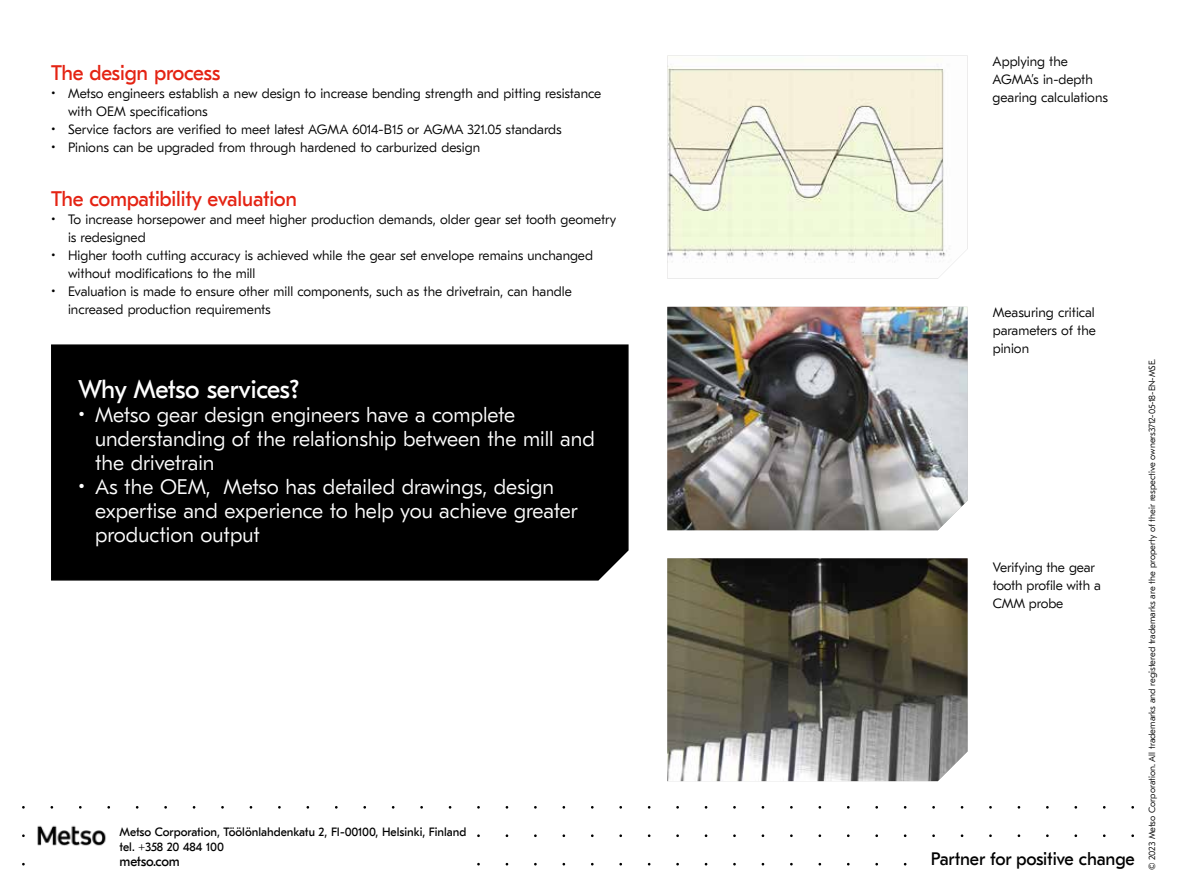
<style>
.page{position:relative;width:1191px;height:893px;background:#fff}
.page>*{position:absolute;margin:0;border:0;box-sizing:border-box;transform-origin:0 0}
.t1{font:25.5px "GT Eesti Text";letter-spacing:-.015em;color:#fff}
.t2{font:300 21px/24px "GT Eesti Pro Text";color:#fff}
.t3{font:21px "GT Eesti Text";letter-spacing:-.01em;color:#e42313}
.t4{font:18px "GT Eesti Text";letter-spacing:-.01em;color:#000}
.t5{font:300 13.5px/18px "GT Eesti Pro Text";color:#000}
.t6{font:13.5px "GT Eesti Text";letter-spacing:-.02em;color:#000}
.t7{font:12px/15px "GT Eesti Text";color:#000}
.t8{font:300 9px "GT Eesti Pro Text";color:#000}
</style>
<div class="page">
<img style="left:667px;top:56px;width:300px;height:223px">
<img style="left:667px;top:307px;width:300px;height:223px">
<img style="left:667px;top:558px;width:300px;height:223px">
<img style="left:37px;top:825px;width:69px;height:21px">
<div style="left:51px;top:344px;width:578px;height:237px;background:#000"></div>
<h2 class="t3" style="left:51px;top:61px;width:171px">The design process</h2>
<p class="t5" style="left:68px;top:84px;width:534px;text-indent:-17px">• Metso engineers establish a new design to increase bending strength and pitting resistance with OEM specifications</p>
<p class="t5" style="left:51px;top:120px;width:512px">• Service factors are verified to meet latest AGMA 6014-B15 or AGMA 321.05 standards</p>
<p class="t5" style="left:51px;top:138px;width:430px">• Pinions can be upgraded from through hardened to carburized design</p>
<h2 class="t3" style="left:51px;top:187px;width:248px">The compatibility evaluation</h2>
<p class="t5" style="left:68px;top:210px;width:549px;text-indent:-17px">• To increase horsepower and meet higher production demands, older gear set tooth geometry is redesigned</p>
<p class="t5" style="left:68px;top:246px;width:526px;text-indent:-17px">• Higher tooth cutting accuracy is achieved while the gear set envelope remains unchanged without modifications to the mill</p>
<p class="t5" style="left:68px;top:282px;width:505px;text-indent:-17px">• Evaluation is made to ensure other mill components, such as the drivetrain, can handle increased production requirements</p>
<h1 class="t1" style="left:78px;top:375px;width:223px">Why Metso services?</h1>
<h2 class="t2" style="left:95px;top:403px;width:501px;text-indent:-17px">• Metso gear design engineers have a complete understanding of the relationship between the mill and the drivetrain</h2>
<h2 class="t2" style="left:95px;top:475px;width:484px;text-indent:-17px">• As the OEM, Metso has detailed drawings, design expertise and experience to help you achieve greater production output</h2>
<p class="t7" style="left:120px;top:824px;width:348px">Metso Corporation, Töölönlahdenkatu 2, FI-00100, Helsinki, Finland tel. +358 20 484 100</p>
<p class="t6" style="left:120px;top:853px;width:62px">metso.com</p>
<p class="t5" style="left:992px;top:52px;width:117px">Applying the<br>AGMA’s in-depth gearing calculations</p>
<p class="t5" style="left:992px;top:304px;width:105px;text-align:justify">Measuring critical parameters of the pinion</p>
<p class="t5" style="left:992px;top:558px;width:110px">Verifying the gear tooth profile with a<br>CMM probe</p>
<h3 class="t4" style="left:931px;top:849px;width:205px">Partner for positive change</h3>
<p class="t8" style="left:1147px;top:870px;width:513px;rotate:-90deg">© 2023 Metso Corporation. All trademarks and registered trademarks are the property of their respective owners3712-05-18-EN-MSE.</p>
</div>
